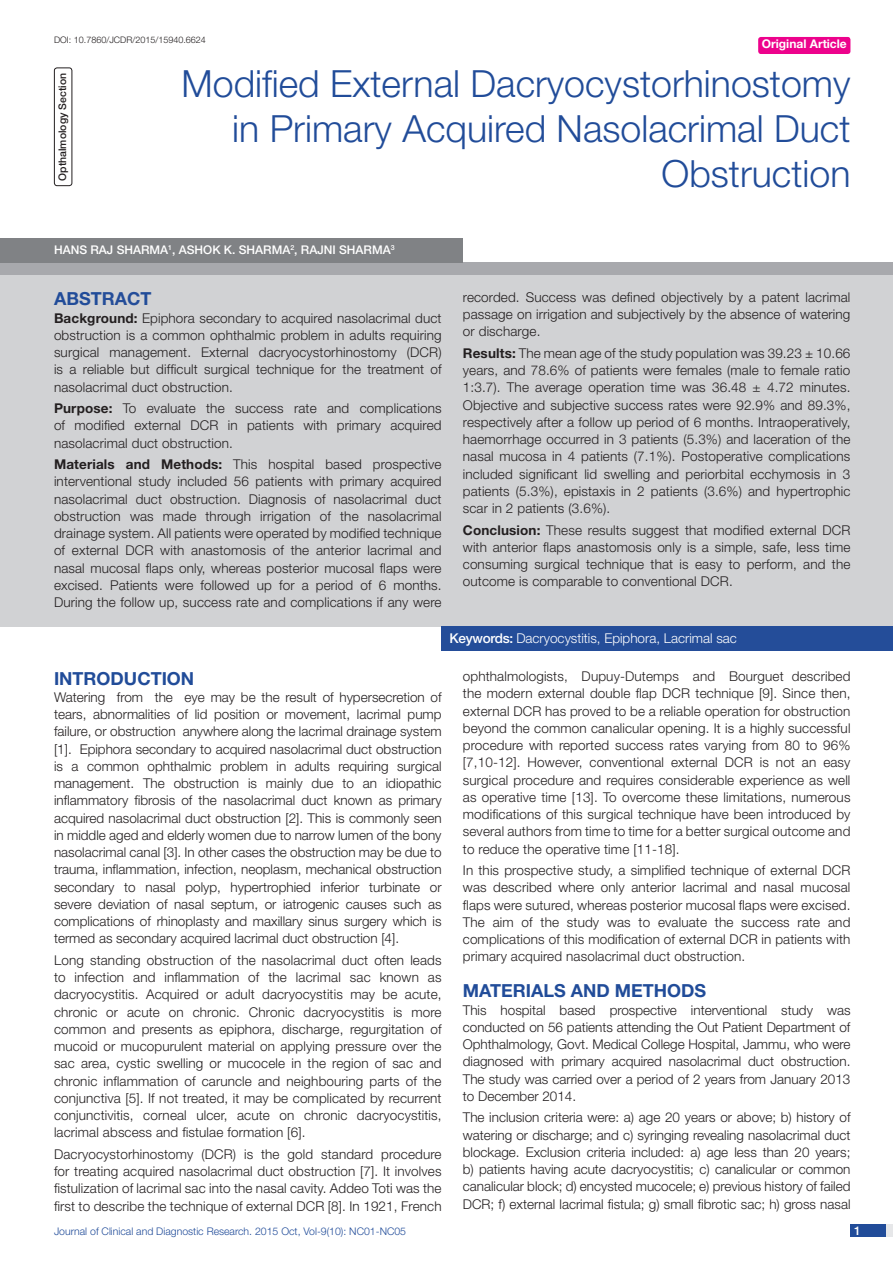
<style>
.page{position:relative;width:893px;height:1263px;background:#fff}
.page>*{position:absolute;margin:0;border:0;box-sizing:border-box;transform-origin:0 0}
.t1{font:300 37.5px/45px "Helvetica Neue";color:#214c99;text-align:right}
.Level_1{font:700 18px "Helvetica Neue";color:#214c99}
.Abstract_head{font:700 18px "Helvetica Neue";color:#214c99}
.Body_text{font:300 13.5px/17.2px "Helvetica Neue";letter-spacing:.01em;color:#231f20;text-align:justify}
.Abstract_Text{font:300 13.5px/17.2px "Helvetica Neue";letter-spacing:.01em;color:#231f20;text-align:justify}
.t2{font:300 13.5px "Helvetica Neue";color:#fff}
.Author{font:500 12px "Helvetica Neue";color:#fff}
.t3{font:700 12px "Helvetica Neue";color:#fff}
.t4{font:300 10.5px "Helvetica Neue";color:#214c99}
.t5{font:500 10.5px "Helvetica Neue";color:#231f20}
.DOI{font:300 9px "Helvetica Neue";color:#231f20}
.s1{color:#244d99}
.s2{font-weight:700}
.s3{font-weight:500}
</style>
<div class="page">
<div style="left:850px;top:1224px;width:43px;height:13px;background:#e6e7e9"></div>
<div style="left:850px;top:1224px;width:35px;height:13px;background:#214c99"></div>
<div style="left:758px;top:37px;width:92px;height:17px;background:#ed028c;border-radius:3px"></div>
<div style="left:0;top:272px;width:893px;height:355px;background:#d1d2d4"></div>
<div style="left:0;top:262px;width:893px;height:12px;background:#a8a9ad"></div>
<div style="left:441px;top:626px;width:452px;height:24px;background:#244d99"></div>
<div style="left:0;top:238px;width:463px;height:24px;background:#808285"></div>
<div style="left:54px;top:68px;width:18px;height:118px;border:1px solid #231f20;border-radius:3px"></div>
<p class="DOI" style="left:54px;top:35px;width:153px">DOI: 10.7860/JCDR/2015/15940.6624</p>
<p class="t3" style="left:762px;top:37px;width:87px">Original Article</p>
<p class="t5" style="left:56px;top:181px;width:109px;rotate:-90deg">OPTHALMOLOGY SECTION</p>
<p class="t1" style="left:182px;top:60px;width:670px">Modified External Dacryocystorhinostomy in Primary Acquired Nasolacrimal Duct<br>Obstruction</p>
<p class="Author" style="left:54px;top:242px;width:135px">HANS RAJ SHARMA<sup>1</sup>, ASHOK</p>
<p class="Author" style="left:224px;top:242px;width:172px">K. SHARMA<sup>2</sup>, RAJNI SHARMA<sup>3</sup></p>
<p class="Abstract_head" style="left:54px;top:288px;width:99px">ABST<span class="s1">RAC</span>T</p>
<p class="Abstract_Text" style="left:54px;top:309px;width:389px"><span class="s2">Background:</span> Epiphora secondary to acquired nasolacrimal duct obstruction is a common ophthalmic problem in adults requiring surgical management. External dacryocystorhinostomy (DCR) is a reliable but difficult surgical technique for the treatment of nasolacrimal duct obstruction.</p>
<p class="Abstract_Text" style="left:54px;top:399px;width:389px"><span class="s2">Purpose:</span> To evaluate the success rate and complications of modified external DCR in patients with primary acquired nasolacrimal duct obstruction.</p>
<p class="Abstract_Text" style="left:54px;top:455px;width:389px"><span class="s2">Materials and Methods:</span> This hospital based prospective interventional study included 56 patients with primary acquired nasolacrimal duct obstruction. Diagnosis of nasolacrimal duct obstruction was made through irrigation of the nasolacrimal drainage system. All patients were operated by modified technique of external DCR with anastomosis of the anterior lacrimal and nasal mucosal flaps only, whereas posterior mucosal flaps were excised. Patients were followed up for a period of 6 months.<br>During the follow up, success rate and complications if any were</p>
<p class="Abstract_Text" style="left:463px;top:288px;width:389px">recorded. Success was defined objectively by a patent lacrimal passage on irrigation and subjectively by the absence of watering or discharge.</p>
<p class="Abstract_Text" style="left:463px;top:344px;width:389px"><span class="s2">Results:</span> The mean age of the study population was 39.23 ± 10.66 years, and 78.6% of patients were females (male to female ratio 1:3.7). The average operation time was 36.48 ± 4.72 minutes.<br>Objective and subjective success rates were 92.9% and 89.3%, respectively after a follow up period of 6 months. Intraoperatively, haemorrhage occurred in 3 patients (5.3%) and laceration of the nasal mucosa in 4 patients (7.1%). Postoperative complications included significant lid swelling and periorbital ecchymosis in 3 patients (5.3%), epistaxis in 2 patients (3.6%) and hypertrophic scar in 2 patients (3.6%).</p>
<p class="Abstract_Text" style="left:463px;top:521px;width:389px"><span class="s2">Conclusion:</span> These results suggest that modified external DCR with anterior flaps anastomosis only is a simple, safe, less time consuming surgical technique that is easy to perform, and the outcome is comparable to conventional DCR.</p>
<p class="t2" style="left:450px;top:630px;width:289px"><span class="s3">KEYWORDS:</span> Dacryocystitis, Epiphora, Lacrimal sac</p>
<p class="Level_1" style="left:54px;top:667px;width:142px">INTRODUCTION</p>
<p class="Body_text" style="left:54px;top:688px;width:389px">Watering from the eye may be the result of hypersecretion of tears, abnormalities of lid position or movement, lacrimal pump failure, or obstruction anywhere along the lacrimal drainage system [1]. Epiphora secondary to acquired nasolacrimal duct obstruction is a common ophthalmic problem in adults requiring surgical management. The obstruction is mainly due to an idiopathic inflammatory fibrosis of the nasolacrimal duct known as primary acquired nasolacrimal duct obstruction [2]. This is commonly seen in middle aged and elderly women due to narrow lumen of the bony nasolacrimal canal [3]. In other cases the obstruction may be due to trauma, inflammation, infection, neoplasm, mechanical obstruction secondary to nasal polyp, hypertrophied inferior turbinate or severe deviation of nasal septum, or iatrogenic causes such as complications of rhinoplasty and maxillary sinus surgery which is termed as secondary acquired lacrimal duct obstruction [4].</p>
<p class="Body_text" style="left:54px;top:951px;width:389px">Long standing obstruction of the nasolacrimal duct often leads to infection and inflammation of the lacrimal sac known as dacryocystitis. Acquired or adult dacryocystitis may be acute, chronic or acute on chronic. Chronic dacryocystitis is more common and presents as epiphora, discharge, regurgitation of mucoid or mucopurulent material on applying pressure over the sac area, cystic swelling or mucocele in the region of sac and chronic inflammation of caruncle and neighbouring parts of the conjunctiva [5]. If not treated, it may be complicated by recurrent conjunctivitis, corneal ulcer, acute on chronic dacryocystitis, lacrimal abscess and fistulae formation [6].</p>
<p class="Body_text" style="left:54px;top:1145px;width:389px">Dacryocystorhinostomy (DCR) is the gold standard procedure for treating acquired nasolacrimal duct obstruction [7]. It involves fistulization of lacrimal sac into the nasal cavity. Addeo Toti was the first to describe the technique of external DCR [8]. In 1921, French</p>
<p class="Body_text" style="left:463px;top:667px;width:389px">ophthalmologists, Dupuy-Dutemps and Bourguet described the modern external double flap DCR technique [9]. Since then, external DCR has proved to be a reliable operation for obstruction beyond the common canalicular opening. It is a highly successful procedure with reported success rates varying from 80 to 96% [7,10-12]. However, conventional external DCR is not an easy surgical procedure and requires considerable experience as well as operative time [13]. To overcome these limitations, numerous modifications of this surgical technique have been introduced by several authors from time to time for a better surgical outcome and to reduce the operative time [11-18].</p>
<p class="Body_text" style="left:463px;top:861px;width:389px">In this prospective study, a simplified technique of external DCR was described where only anterior lacrimal and nasal mucosal flaps were sutured, whereas posterior mucosal flaps were excised.<br>The aim of the study was to evaluate the success rate and complications of this modification of external DCR in patients with primary acquired nasolacrimal duct obstruction.</p>
<p class="Level_1" style="left:463px;top:980px;width:245px">MATERIALs AND METHODS</p>
<p class="Body_text" style="left:463px;top:1001px;width:389px">This hospital based prospective interventional study was conducted on 56 patients attending the Out Patient Department of Ophthalmology, Govt. Medical College Hospital, Jammu, who were diagnosed with primary acquired nasolacrimal duct obstruction.<br>The study was carried over a period of 2 years from January 2013 to December 2014.</p>
<p class="Body_text" style="left:463px;top:1108px;width:389px">The inclusion criteria were: a) age 20 years or above; b) history of watering or discharge; and c) syringing revealing nasolacrimal duct blockage. Exclusion criteria included: a) age less than 20 years; b) patients having acute dacryocystitis; c) canalicular or common canalicular block; d) encysted mucocele; e) previous history of failed DCR; f) external lacrimal fistula; g) small fibrotic sac; h) gross nasal</p>
<p class="t4" style="left:54px;top:1225px;width:354px">Journal of Clinical and Diagnostic Research. 2015 Oct, Vol-9(10): NC01-NC05</p>
<p class="Author" style="left:854px;top:1223px;width:8px">1</p>
</div>
